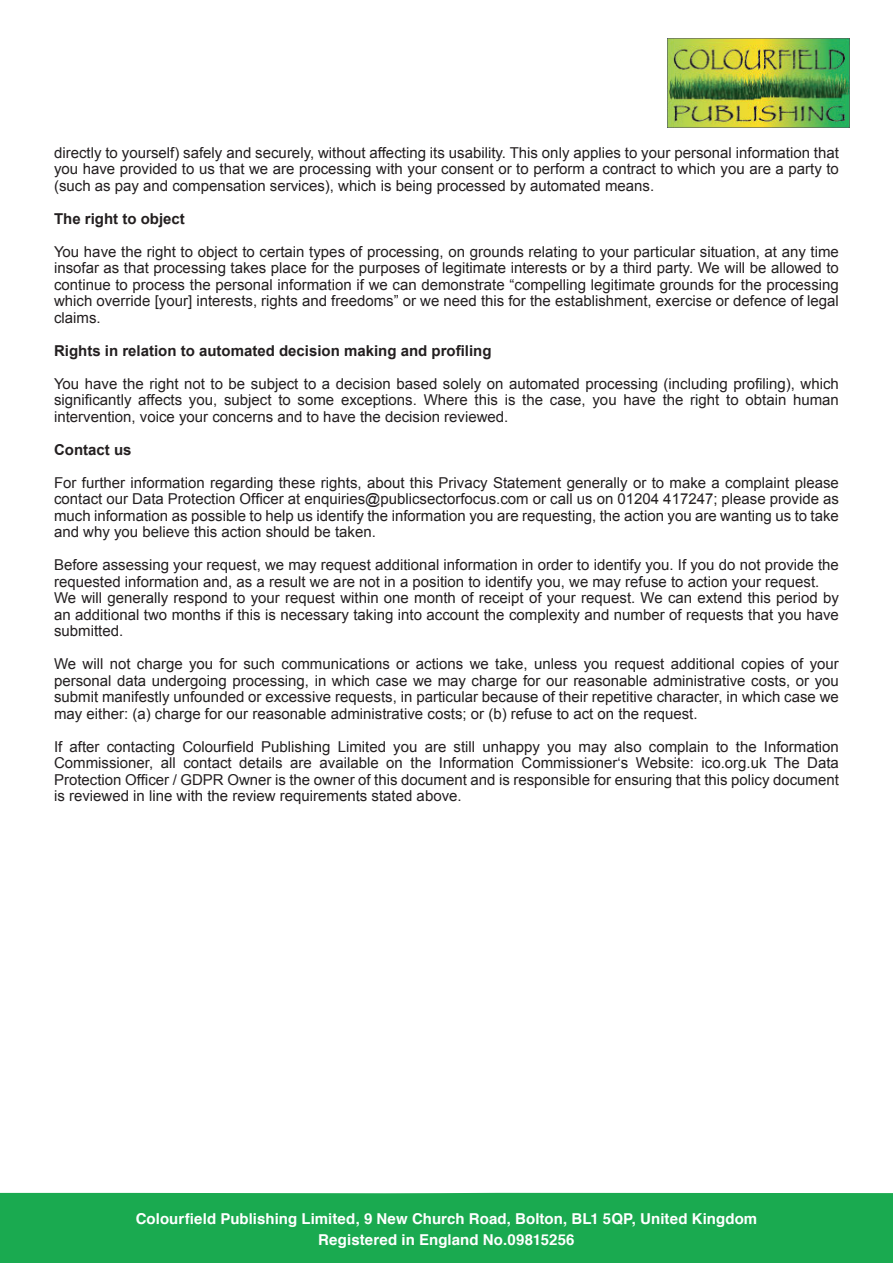
<style>
.page{position:relative;width:893px;height:1263px;background:#fff}
.page>*{position:absolute;margin:0;border:0;box-sizing:border-box;transform-origin:0 0}
.t1{font:15px/16.5px "Arial";color:#231f20;text-align:justify}
.t2{font:700 15px/21px "Helvetica";letter-spacing:.005em;color:#fff;text-align:center}
.t3{font:700 15px "Arial";color:#231f20}
</style>
<div class="page">
<div style="left:0;top:1192px;width:893px;height:71px;background:#1aaa50"></div>
<img style="left:667px;top:39px;width:183px;height:89px">
<p class="t1" style="left:54px;top:144px;width:786px">directly to yourself) safely and securely, without affecting its usability. This only applies to your personal information that you have provided to us that we are processing with your consent or to perform a contract to which you are a party to (such as pay and compensation services), which is being processed by automated means.</p>
<p class="t3" style="left:54px;top:208px;width:132px">The right to object</p>
<p class="t1" style="left:54px;top:243px;width:786px">You have the right to object to certain types of processing, on grounds relating to your particular situation, at any time insofar as that processing takes place for the purposes of legitimate interests or by a third party. We will be allowed to continue to process the personal information if we can demonstrate “compelling legitimate grounds for the processing which override [your] interests, rights and freedoms” or we need this for the establishment, exercise or defence of legal claims.</p>
<p class="t3" style="left:54px;top:340px;width:439px">Rights in relation to automated decision making and profiling</p>
<p class="t1" style="left:54px;top:375px;width:786px">You have the right not to be subject to a decision based solely on automated processing (including profiling), which significantly affects you, subject to some exceptions. Where this is the case, you have the right to obtain human intervention, voice your concerns and to have the decision reviewed.</p>
<p class="t3" style="left:54px;top:439px;width:79px">Contact us</p>
<p class="t1" style="left:54px;top:474px;width:786px">For further information regarding these rights, about this Privacy Statement generally or to make a complaint please contact our Data Protection Officer at enquiries@publicsectorfocus.com or call us on 01204 417247; please provide as much information as possible to help us identify the information you are requesting, the action you are wanting us to take and why you believe this action should be taken.</p>
<p class="t1" style="left:54px;top:557px;width:786px;text-align:left">Before assessing your request, we may request additional information in order to identify you. If you do not provide the requested information and, as a result we are not in a position to identify you, we may refuse to action your request.<br>We will generally respond to your request within one month of receipt of your request. We can extend this period by an additional two months if this is necessary taking into account the complexity and number of requests that you have submitted.</p>
<p class="t1" style="left:54px;top:656px;width:786px">We will not charge you for such communications or actions we take, unless you request additional copies of your personal data undergoing processing, in which case we may charge for our reasonable administrative costs, or you submit manifestly unfounded or excessive requests, in particular because of their repetitive character, in which case we may either: (a) charge for our reasonable administrative costs; or (b) refuse to act on the request.</p>
<p class="t1" style="left:54px;top:738px;width:786px">If after contacting Colourfield Publishing Limited you are still unhappy you may also complain to the Information Commissioner, all contact details are available on the Information Commissioner‘s Website: ico.org.uk The Data Protection Officer / GDPR Owner is the owner of this document and is responsible for ensuring that this policy document is reviewed in line with the review requirements stated above.</p>
<p class="t2" style="left:136px;top:1208px;width:623px">Colourfield Publishing Limited, 9 New Church Road, Bolton, BL1 5QP, United Kingdom<br>Registered in England No.09815256</p>
</div>
